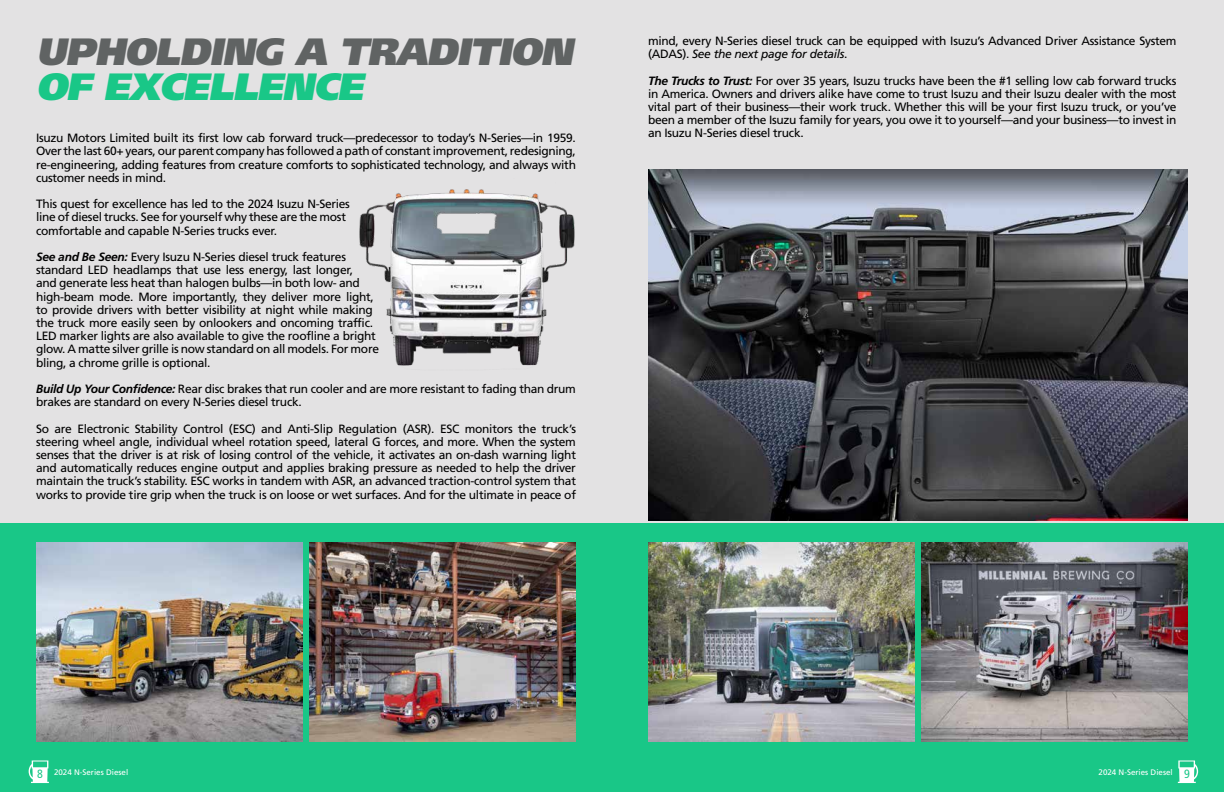
<style>
.page{position:relative;width:1224px;height:792px;background:#e3e2e3}
.page>*{position:absolute;margin:0;border:0;box-sizing:border-box;transform-origin:0 0}
.t1{font:italic 900 38px "Frutiger LT Std";color:#606363}
.t2{font:italic 900 38px "Frutiger LT Std";color:#19c787}
.t3{font:12px/13.2px "Frutiger LT Std";letter-spacing:-.025em;color:#000}
.t4{font:condensed 12px "Frutiger LT Std";color:#19c787}
.t5{font:8px "Frutiger LT Std";color:#fff}
.s1{font-weight:700;font-style:italic}
.s2{font-style:italic}
.s3{font-stretch:condensed;font-size:12px;color:#19c787}
</style>
<div class="page">
<div style="left:0;top:524px;width:1224px;height:268px;background:#19c787"></div>
<svg style="left:1178px;top:761px;width:20px;height:22px"></svg>
<svg style="left:29px;top:761px;width:20px;height:22px"></svg>
<img style="left:359px;top:189px;width:216px;height:177px">
<img style="left:648px;top:169px;width:540px;height:352px">
<img style="left:36px;top:542px;width:266px;height:200px">
<img style="left:310px;top:542px;width:266px;height:200px">
<img style="left:648px;top:542px;width:266px;height:200px">
<img style="left:922px;top:542px;width:266px;height:200px">
<h1 class="t1" style="left:36px;top:28px;width:547px">UPHOLDING A TRADITION</h1>
<h1 class="t2" style="left:36px;top:64px;width:337px">OF EXCELLENCE</h1>
<p class="t3" style="left:36px;top:131px;width:542px;text-align:justify">Isuzu Motors Limited built its first low cab forward truck—predecessor to today’s N-Series—in 1959.<br>Over the last 60+ years, our parent company has followed a path of constant improvement, redesigning, re-engineering, adding features from creature comforts to sophisticated technology, and always with customer needs in mind.</p>
<p class="t3" style="left:36px;top:197px;width:315px">This quest for excellence has led to the 2024 Isuzu N-Series line of diesel trucks. See for yourself why these are the most comfortable and capable N-Series trucks ever.</p>
<p class="t3" style="left:36px;top:250px;width:345px"><span class="s1">See and Be Seen:</span> Every Isuzu N-Series diesel truck features standard LED headlamps that use less energy, last longer,<br>and generate less heat than halogen bulbs—in both low- and high-beam mode. More importantly, they deliver more light, to provide drivers with better visibility at night while making the truck more easily seen by onlookers and oncoming traffic.<br>LED marker lights are also available to give the roofline a bright glow. A matte silver grille is now standard on all models. For more bling, a chrome grille is optional.</p>
<p class="t3" style="left:36px;top:382px;width:542px"><span class="s1">Build Up Your Confidence:</span> Rear disc brakes that run cooler and are more resistant to fading than drum brakes are standard on every N-Series diesel truck.</p>
<p class="t3" style="left:36px;top:422px;width:542px;text-align:justify">So are Electronic Stability Control (ESC) and Anti-Slip Regulation (ASR). ESC monitors the truck’s steering wheel angle, individual wheel rotation speed, lateral G forces, and more. When the system senses that the driver is at risk of losing control of the vehicle, it activates an on-dash warning light and automatically reduces engine output and applies braking pressure as needed to help the driver maintain the truck’s stability. ESC works in tandem with ASR, an advanced traction-control system that works to provide tire grip when the truck is on loose or wet surfaces. And for the ultimate in peace of</p>
<p class="t3" style="left:648px;top:34px;width:530px">mind, every N-Series diesel truck can be equipped with Isuzu’s Advanced Driver Assistance System (ADAS). <span class="s2">See the next page for details</span>.</p>
<p class="t3" style="left:648px;top:74px;width:530px;text-align:justify"><span class="s1">The Trucks to Trust:</span> For over 35 years, Isuzu trucks have been the #1 selling low cab forward trucks in America. Owners and drivers alike have come to trust Isuzu and their Isuzu dealer with the most vital part of their business—their work truck. Whether this will be your first Isuzu truck, or you’ve been a member of the Isuzu family for years, you owe it to yourself—and your business—to invest in an Isuzu N-Series diesel truck.</p>
<p class="t4" style="left:37px;top:767px;width:7px">8</p>
<p class="t5" style="left:1099px;top:768px;width:93px">2024 N-Series Diesel <span class="s3">9</span></p>
<p class="t5" style="left:54px;top:768px;width:76px">2024 N-Series Diesel</p>
</div>
